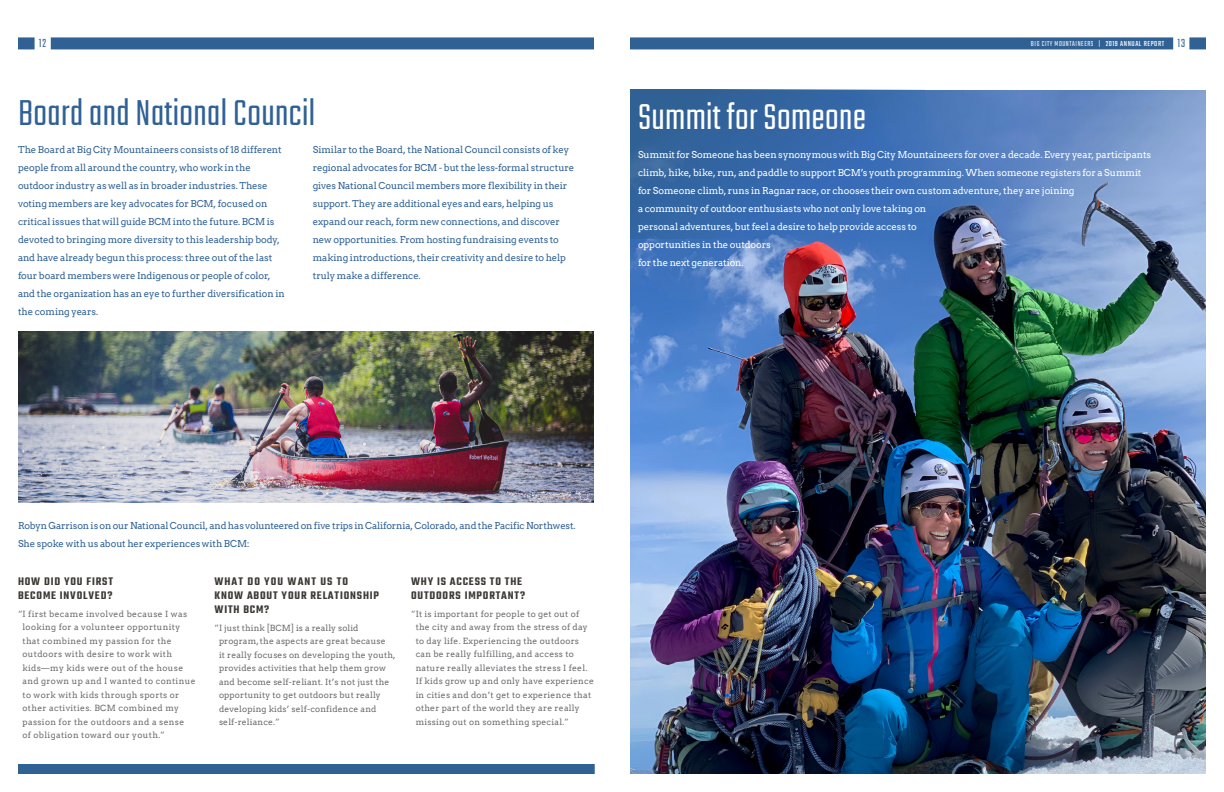
<style>
.page{position:relative;width:1224px;height:792px;background:#fff}
.page>*{position:absolute;margin:0;border:0;box-sizing:border-box;transform-origin:0 0}
.TITLE_LARGE{font:300 40px "Teko";letter-spacing:.01em;color:#306195}
.TITLE_LARGE-2{font:300 40px "Teko";letter-spacing:.01em;color:#fff}
.t1{font:300 13px "Teko";color:#306195}
.Questions{font:600 12px/14px "Teko";letter-spacing:.07em;color:#3c3935}
.INTRO_COPY{font:9.5px/18px "Arvo";letter-spacing:-.01em;color:#306195}
.INTRO_COPY-2{font:9.5px/18px "Arvo";letter-spacing:-.01em;color:#fff}
.Answers{font:8.5px/13.5px "Arvo";letter-spacing:.03em;color:#6c6d70}
.t2{font:300 8px "Teko";letter-spacing:.07em;color:#fff}
.s1{font-weight:400}
.s2{font-size:13px;color:#306195}
</style>
<div class="page">
<div style="left:18px;top:764px;width:577px;height:10px;background:#306195"></div>
<img style="left:630px;top:90px;width:575px;height:684px">
<img style="left:18px;top:331px;width:576px;height:172px">
<div style="left:630px;top:90px;width:295px;height:149px;background:linear-gradient(to right,#306299,#3c6fbb)"></div>
<div style="left:51px;top:37px;width:543px;height:12px;background:#306195"></div>
<div style="left:18px;top:37px;width:17px;height:12px;background:#306195"></div>
<div style="left:1189px;top:37px;width:17px;height:12px;background:#306195"></div>
<div style="left:630px;top:37px;width:543px;height:12px;background:#306195"></div>
<h2 class="t1" style="left:39px;top:36px;width:9px">12</h2>
<p class="t2" style="left:1031px;top:39px;width:156px">BIG CITY MOUNTAINEERS | <span class="s1">2019 ANNUAL REPORT</span> <span class="s2">13</span></p>
<p class="TITLE_LARGE" style="left:18px;top:91px;width:299px">Board and National Council</p>
<p class="INTRO_COPY" style="left:18px;top:140px;width:268px">The Board at Big City Mountaineers consists of 18 different people from all around the country, who work in the outdoor industry as well as in broader industries. These voting members are key advocates for BCM, focused on critical issues that will guide BCM into the future. BCM is devoted to bringing more diversity to this leadership body, and have already begun this process: three out of the last four board members were Indigenous or people of color, and the organization has an eye to further diversification in the coming years.</p>
<p class="INTRO_COPY" style="left:313px;top:140px;width:263px">Similar to the Board, the National Council consists of key regional advocates for BCM - but the less-formal structure gives National Council members more flexibility in their support. They are additional eyes and ears, helping us expand our reach, form new connections, and discover new opportunities. From hosting fundraising events to making introductions, their creativity and desire to help truly make a difference.</p>
<p class="TITLE_LARGE-2" style="left:638px;top:94px;width:230px">Summit for Someone</p>
<p class="INTRO_COPY-2" style="left:638px;top:146px;width:515px">Summit for Someone has been synonymous with Big City Mountaineers for over a decade. Every year, participants climb, hike, bike, run, and paddle to support BCM’s youth programming. When someone registers for a Summit for Someone climb, runs in Ragnar race, or chooses their own custom adventure, they are joining<br>a community of outdoor enthusiasts who not only love taking on<br>personal adventures, but feel a desire to help provide access to<br>opportunities in the outdoors<br>for the next generation.</p>
<p class="INTRO_COPY" style="left:18px;top:517px;width:559px">Robyn Garrison is on our National Council, and has volunteered on five trips in California, Colorado, and the Pacific Northwest.<br>She spoke with us about her experiences with BCM:</p>
<p class="Questions" style="left:411px;top:575px;width:116px">WHY IS ACCESS TO THE<br>OUTDOORS IMPORTANT?</p>
<p class="Answers" style="left:416px;top:607px;width:180px;text-indent:-5px">“It is important for people to get out of the city and away from the stress of day to day life. Experiencing the outdoors can be really fulfilling, and access to nature really alleviates the stress I feel.<br>If kids grow up and only have experience in cities and don’t get to experience that other part of the world they are really missing out on something special.”</p>
<p class="Questions" style="left:18px;top:575px;width:97px">HOW DID YOU FIRST<br>BECOME INVOLVED?</p>
<p class="Answers" style="left:23px;top:607px;width:175px;text-indent:-5px">“I first became involved because I was looking for a volunteer opportunity that combined my passion for the outdoors with desire to work with kids—my kids were out of the house and grown up and I wanted to continue to work with kids through sports or other activities. BCM combined my passion for the outdoors and a sense<br>of obligation toward our youth.”</p>
<p class="Questions" style="left:214px;top:575px;width:166px">WHAT DO YOU WANT US TO<br>KNOW ABOUT YOUR RELATIONSHIP<br>WITH BCM?</p>
<p class="Answers" style="left:219px;top:621px;width:178px;text-indent:-5px">“I just think [BCM] is a really solid program, the aspects are great because<br>it really focuses on developing the youth, provides activities that help them grow and become self-reliant. It’s not just the opportunity to get outdoors but really developing kids’ self-confidence and self-reliance.”</p>
</div>
